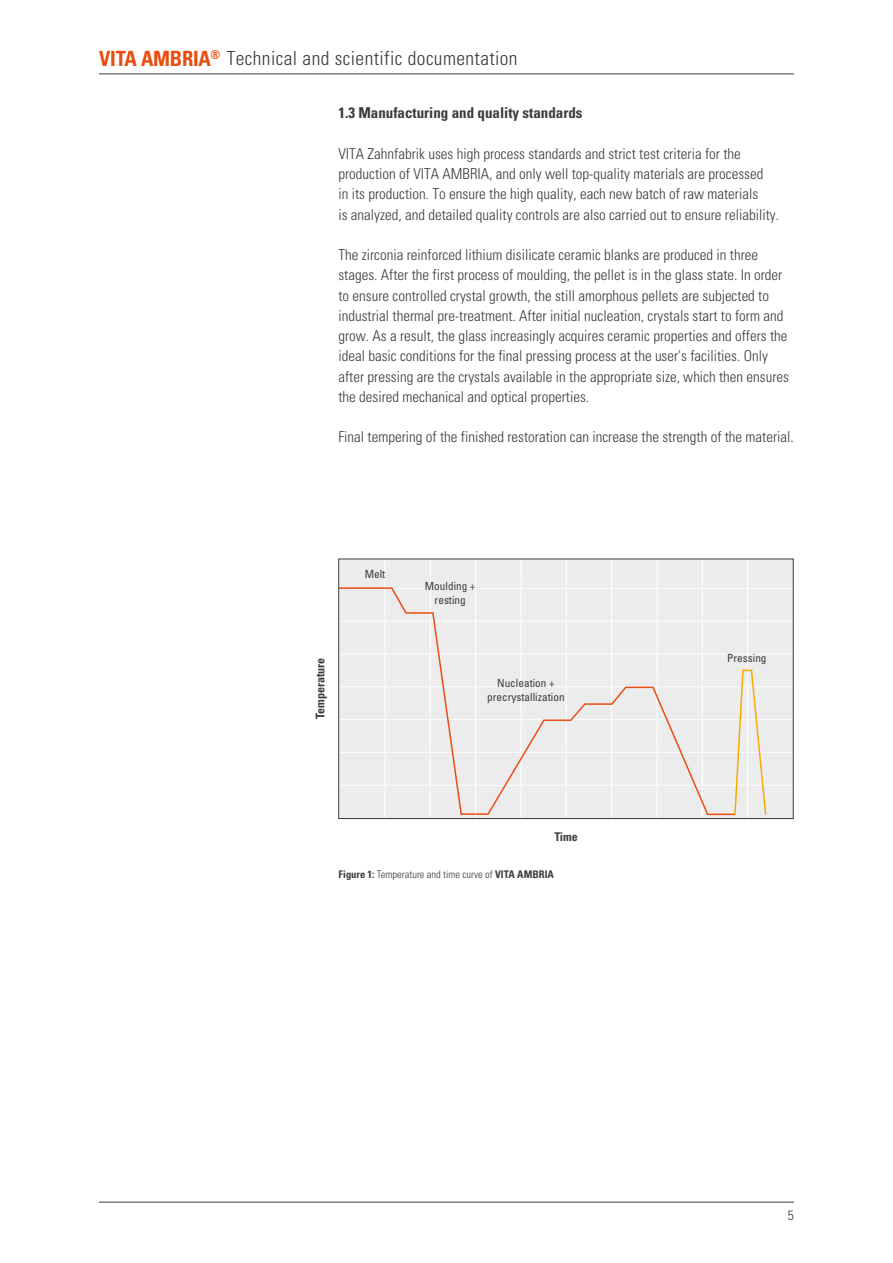
<style>
.page{position:relative;width:893px;height:1263px;background:#fff}
.page>*{position:absolute;margin:0;border:0;box-sizing:border-box;transform-origin:0 0}
.t1{font:300 condensed 19.5px "Univers LT";letter-spacing:.02em;color:#3b3b3a}
.t2{font:300 condensed 15px/20.2px "Univers LT";color:#3b3b3a}
.t3{font:700 condensed 15px "Univers LT";color:#3b3b3a}
.t4{font:300 condensed 13.5px "Univers LT";color:#3b3b3a}
.t5{font:700 condensed 12px "Univers LT";color:#3b3b3a}
.t6{font:condensed 11.25px/14.2px "Univers LT";color:#3b3b3a;text-align:center}
.t7{font:300 condensed 10.5px "Univers LT";color:#3b3b3a}
.s1{font-weight:700;font-size:21px;color:#e94d11}
.s2{font-weight:700}
</style>
<div class="page">
<hr style="left:99px;top:1202px;width:695px;height:1px;background:#3b3b3a">
<hr style="left:99px;top:74px;width:695px;height:1px;background:#3b3b3a">
<div style="left:338px;top:559px;width:455px;height:259px;background:#ececed"></div>
<hr style="left:339px;top:686px;width:454px;height:1px;background:#fff">
<hr style="left:339px;top:588px;width:454px;height:1px;background:#fff">
<hr style="left:339px;top:719px;width:454px;height:1px;background:#fff">
<hr style="left:339px;top:621px;width:454px;height:1px;background:#fff">
<hr style="left:339px;top:752px;width:454px;height:1px;background:#fff">
<hr style="left:339px;top:654px;width:454px;height:1px;background:#fff">
<hr style="left:339px;top:785px;width:454px;height:1px;background:#fff">
<hr style="left:385px;top:559px;width:1px;height:259px;background:#fff">
<hr style="left:430px;top:559px;width:1px;height:259px;background:#fff">
<hr style="left:475px;top:559px;width:1px;height:259px;background:#fff">
<hr style="left:521px;top:559px;width:1px;height:259px;background:#fff">
<hr style="left:566px;top:559px;width:1px;height:259px;background:#fff">
<hr style="left:611px;top:559px;width:1px;height:259px;background:#fff">
<hr style="left:657px;top:559px;width:1px;height:259px;background:#fff">
<hr style="left:702px;top:559px;width:1px;height:259px;background:#fff">
<hr style="left:747px;top:559px;width:1px;height:259px;background:#fff">
<svg style="left:340px;top:587px;width:393px;height:229px"></svg>
<div style="left:338px;top:559px;width:455px;height:260px;border:1px solid #3b3b3a"></div>
<svg style="left:733px;top:669px;width:34px;height:147px"></svg>
<h1 class="t1" style="left:99px;top:46px;width:420px"><span class="s1">VITA AMBRIA</span><sup>®</sup> Technical and scientific documentation</h1>
<p class="t3" style="left:338px;top:104px;width:246px">1.3 Manufacturing and quality standards</p>
<p class="t2" style="left:338px;top:143px;width:442px">VITA Zahnfabrik uses high process standards and strict test criteria for the production of VITA AMBRIA, and only well top-quality materials are processed<br>in its production. To ensure the high quality, each new batch of raw materials<br>is analyzed, and detailed quality controls are also carried out to ensure reliability.</p>
<p class="t2" style="left:338px;top:245px;width:452px">The zirconia reinforced lithium disilicate ceramic blanks are produced in three stages. After the first process of moulding, the pellet is in the glass state. In order to ensure controlled crystal growth, the still amorphous pellets are subjected to industrial thermal pre-treatment. After initial nucleation, crystals start to form and grow. As a result, the glass increasingly acquires ceramic properties and offers the ideal basic conditions for the final pressing process at the user's facilities. Only after pressing are the crystals available in the appropriate size, which then ensures the desired mechanical and optical properties.</p>
<p class="t2" style="left:338px;top:427px;width:457px">Final tempering of the finished restoration can increase the strength of the material.</p>
<p class="t5" style="left:313px;top:719px;width:63px;rotate:-90deg">Temperature</p>
<p class="t6" style="left:365px;top:567px;width:22px">Melt</p>
<p class="t6" style="left:425px;top:579px;width:52px">Moulding + resting</p>
<p class="t6" style="left:487px;top:676px;width:79px">Nucleation + precrystallization</p>
<p class="t5" style="left:554px;top:829px;width:25px">Time</p>
<p class="t7" style="left:338px;top:868px;width:217px"><span class="s2">Figure 1:</span> Temperature and time curve of <span class="s2">VITA AMBRIA</span></p>
<p class="t6" style="left:727px;top:651px;width:41px">Pressing</p>
<p class="t4" style="left:788px;top:1207px;width:7px">5</p>
</div>
